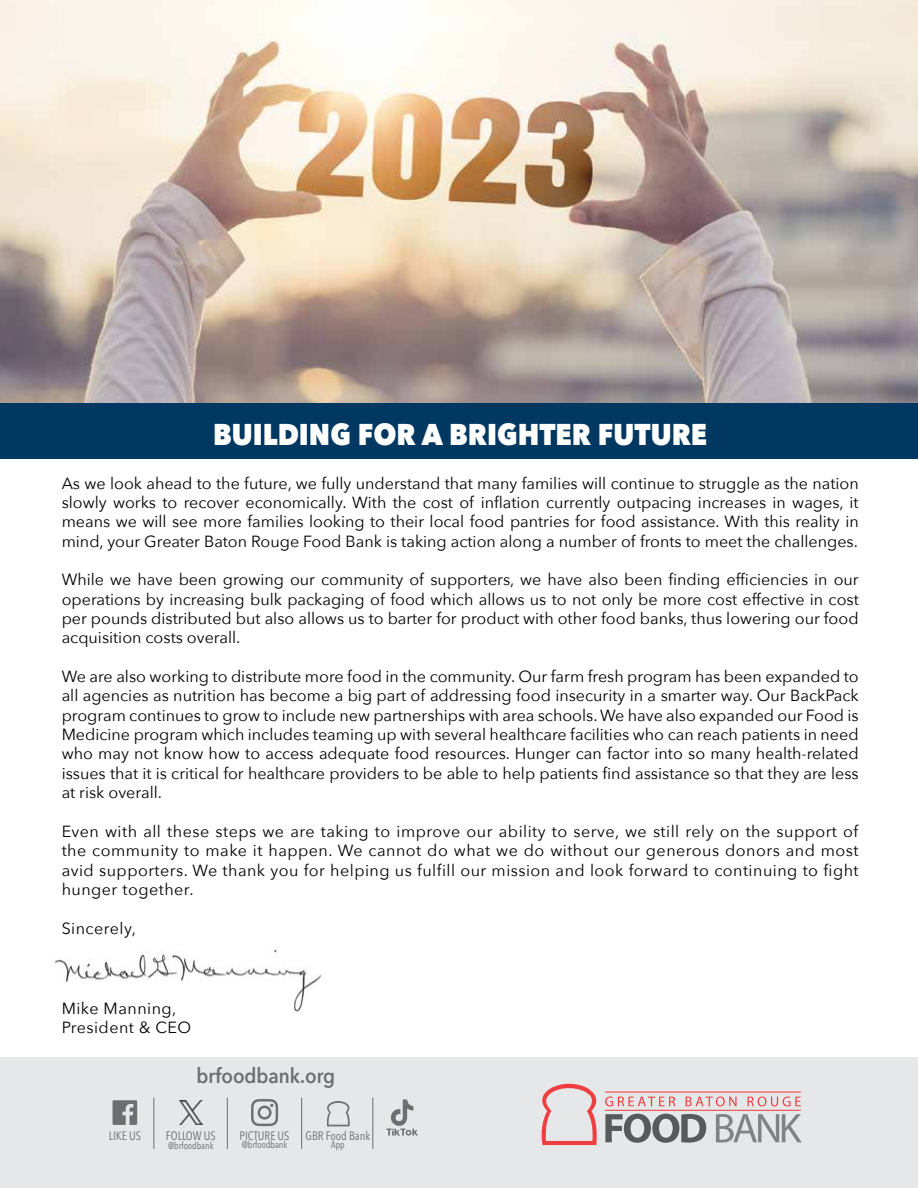
<style>
.page{position:relative;width:918px;height:1188px;background:#fff}
.page>*{position:absolute;margin:0;border:0;box-sizing:border-box;transform-origin:0 0}
.t1{font:800 30px "Avenir Next";color:#fff;scale:.9 1}
.t2{font:600 21px "Avenir Next";color:#6d6e71;scale:.9 1}
.t3{font:16.2px/19.4px "Avenir Next";color:#000;text-align:justify}
.t4{font:16.2px/19.4px "Avenir Next";letter-spacing:.03em;color:#000}
.t5{font:condensed 12.15px "Avenir Next LT Pro";color:#6d6e71}
.t6{font:9.75px "Avenir Next Condensed";color:#6d6e71}
</style>
<div class="page">
<div style="left:0;top:402px;width:918px;height:57px;background:#003861"></div>
<img style="left:0;top:0;width:918px;height:402px">
<div style="left:0;top:1057px;width:918px;height:131px;background:#e6e7e8"></div>
<svg style="left:605px;top:1097px;width:70px;height:9px"></svg>
<svg style="left:686px;top:1096px;width:51px;height:10px"></svg>
<svg style="left:748px;top:1096px;width:53px;height:10px"></svg>
<svg style="left:605px;top:1114px;width:101px;height:29px"></svg>
<svg style="left:716px;top:1114px;width:86px;height:29px"></svg>
<hr style="left:605px;top:1092px;width:196px;height:1px;background:#ef3e42">
<hr style="left:605px;top:1110px;width:196px;height:1px;background:#ef3e42">
<svg style="left:541px;top:1084px;width:56px;height:61px"></svg>
<svg style="left:251px;top:1099px;width:27px;height:27px"></svg>
<hr style="left:154px;top:1098px;width:1px;height:51px;background:#6d6e71">
<hr style="left:227px;top:1098px;width:1px;height:51px;background:#6d6e71">
<hr style="left:301px;top:1098px;width:1px;height:51px;background:#6d6e71">
<hr style="left:373px;top:1098px;width:1px;height:51px;background:#6d6e71">
<svg style="left:387px;top:1100px;width:31px;height:36px"></svg>
<img style="left:54px;top:949px;width:268px;height:63px">
<svg style="left:113px;top:1100px;width:24px;height:25px"></svg>
<svg style="left:327px;top:1101px;width:23px;height:25px"></svg>
<img style="left:179px;top:1101px;width:24px;height:24px">
<h1 class="t1" style="left:213px;top:422px;width:550px">BUILDING FOR A BRIGHTER FUTURE</h1>
<p class="t3" style="left:62px;top:475px;width:799px">As we look ahead to the future, we fully understand that many families will continue to struggle as the nation slowly works to recover economically. With the cost of in昀氀ation currently outpacing increases in wages, it means we will see more families looking to their local food pantries for food assistance. With this reality in mind, your Greater Baton Rouge Food Bank is taking action along a number of fronts to meet the challenges.</p>
<p class="t3" style="left:62px;top:569px;width:799px">While we have been growing our community of supporters, we have also been 昀椀nding ef昀椀ciencies in our operations by increasing bulk packaging of food which allows us to not only be more cost effective in cost per pounds distributed but also allows us to barter for product with other food banks, thus lowering our food acquisition costs overall.</p>
<p class="t3" style="left:62px;top:668px;width:799px">We are also working to distribute more food in the community. Our farm fresh program has been expanded to all agencies as nutrition has become a big part of addressing food insecurity in a smarter way. Our BackPack program continues to grow to include new partnerships with area schools. We have also expanded our Food is Medicine program which includes teaming up with several healthcare facilities who can reach patients in need who may not know how to access adequate food resources. Hunger can factor into so many health-related issues that it is critical for healthcare providers to be able to help patients 昀椀nd assistance so that they are less at risk overall.</p>
<p class="t3" style="left:62px;top:823px;width:799px">Even with all these steps we are taking to improve our ability to serve, we still rely on the support of the community to make it happen. We cannot do what we do without our generous donors and most avid supporters. We thank you for helping us fulfill our mission and look forward to continuing to fight hunger together.</p>
<p class="t4" style="left:62px;top:920px;width:76px">Sincerely,</p>
<p class="t4" style="left:62px;top:1000px;width:131px">Mike Manning,<br>President &amp; CEO</p>
<p class="t2" style="left:197px;top:1067px;width:156px">brfoodbank.org</p>
<p class="t5" style="left:109px;top:1128px;width:34px">LIKE US</p>
<p class="t5" style="left:306px;top:1128px;width:66px">GBR Food Bank</p>
<p class="t5" style="left:166px;top:1128px;width:51px">FOLLOW US</p>
<p class="t6" style="left:168px;top:1142px;width:47px">@brfoodbank</p>
<p class="t5" style="left:240px;top:1128px;width:52px">PICTURE US</p>
<p class="t6" style="left:242px;top:1140px;width:47px">@brfoodbank</p>
<p class="t6" style="left:331px;top:1140px;width:15px">App</p>
</div>
